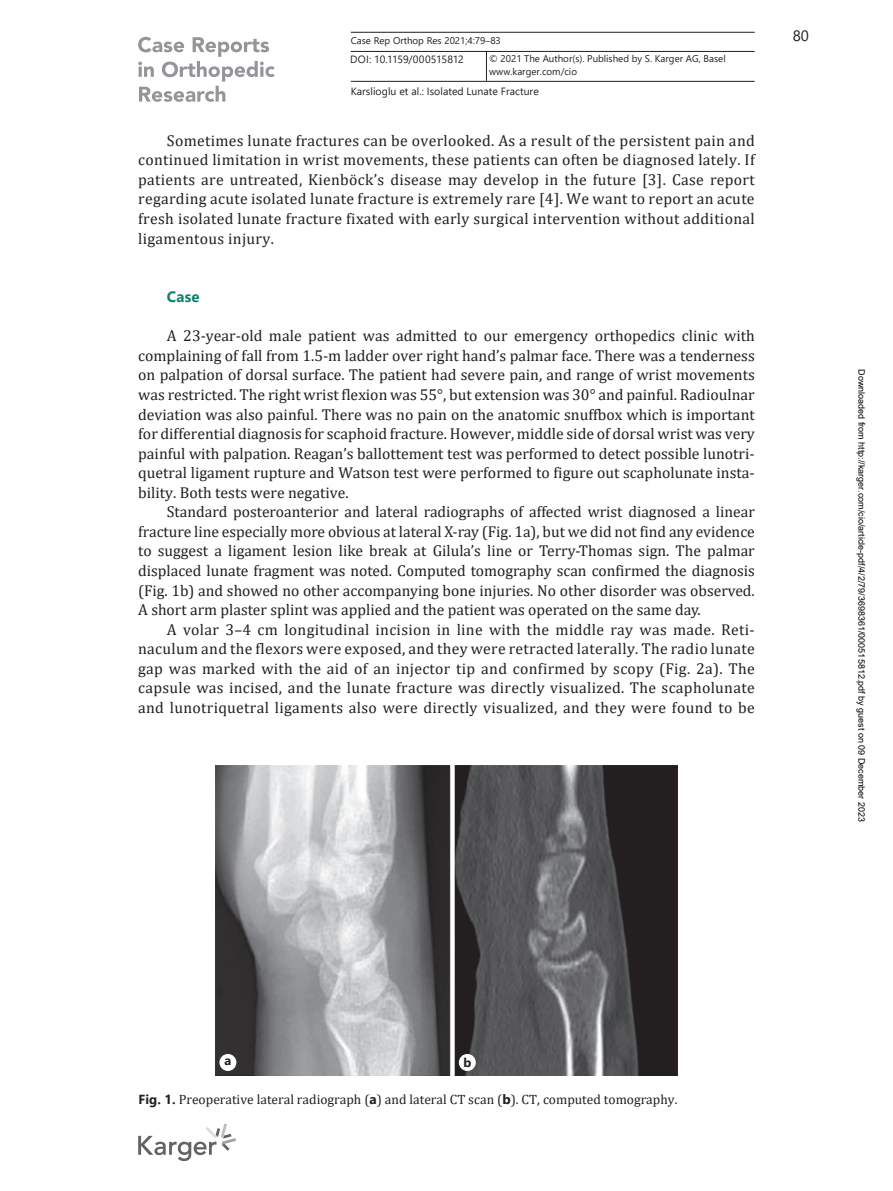
<style>
.page{position:relative;width:893px;height:1191px;background:#fff}
.page>*{position:absolute;margin:0;border:0;box-sizing:border-box;transform-origin:0 0}
.t1{font:15.75px/19.5px "Cambria";letter-spacing:.01em;color:#231f20;text-align:justify}
.t2{font:700 15px "Segoe UI";color:#0c8270}
.t3{font:15px "Segoe UI";color:#231f20}
.t4{font:13.5px "Cambria";color:#231f20}
.t5{font:700 12.75px "Segoe UI";color:#231f20}
.t6{font:10.5px "Segoe UI";letter-spacing:.005em;color:#231f20}
.t7{font:9.75px "Segoe UI";color:#231f20}
.t8{font:9px "Arial";color:#000}
.s1{font-family:"Segoe UI";font-weight:700;font-size:13.2px}
.s2{font-family:"Segoe UI";font-weight:700}
</style>
<div class="page">
<hr style="left:351px;top:51px;width:404px;height:1px;background:#231f20">
<hr style="left:351px;top:81px;width:404px;height:1px;background:#231f20">
<hr style="left:351px;top:32px;width:404px;height:1px;background:#231f20">
<hr style="left:486px;top:51px;width:1px;height:30px;background:#231f20">
<svg style="left:138px;top:1123px;width:98px;height:38px"></svg>
<svg style="left:138px;top:37px;width:137px;height:65px"></svg>
<img style="left:215px;top:765px;width:463px;height:310px">
<div style="left:219px;top:1054px;width:17px;height:17px;background:#fff;border-radius:50%"></div>
<div style="left:459px;top:1054px;width:17px;height:17px;background:#fff;border-radius:50%"></div>
<p class="t7" style="left:351px;top:31px;width:152px">Case Rep Orthop Res 2021;4:79–83</p>
<p class="t6" style="left:350px;top:49px;width:115px">DOI: 10.1159/000515812</p>
<p class="t7" style="left:489px;top:50px;width:238px">© 2021 The Author(s). Published by S. Karger AG, Basel</p>
<p class="t7" style="left:489px;top:62px;width:89px">www.karger.com/cio</p>
<p class="t6" style="left:351px;top:81px;width:190px">Karslioglu et al.: Isolated Lunate Fracture</p>
<p class="t1" style="left:138px;top:131px;width:618px;text-indent:29px">Sometimes lunate fractures can be overlooked. As a result of the persistent pain and continued limitation in wrist movements, these patients can often be diagnosed lately. If patients are untreated, Kienböck’s disease may develop in the future [3]. Case report regarding acute isolated lunate fracture is extremely rare [4]. We want to report an acute fresh isolated lunate fracture fixated with early surgical intervention without additional ligamentous injury.</p>
<p class="t2" style="left:167px;top:283px;width:34px">Case</p>
<p class="t1" style="left:138px;top:326px;width:618px;text-indent:29px">A 23-year-old male patient was admitted to our emergency orthopedics clinic with complaining of fall from 1.5-m ladder over right hand’s palmar face. There was a tenderness on palpation of dorsal surface. The patient had severe pain, and range of wrist movements was restricted. The right wrist flexion was 55°, but extension was 30° and painful. Radioulnar deviation was also painful. There was no pain on the anatomic snuffbox which is important for differential diagnosis for scaphoid fracture. However, middle side of dorsal wrist was very painful with palpation. Reagan’s ballottement test was performed to detect possible lunotri&shy;quetral ligament rupture and Watson test were performed to figure out scapholunate insta&shy;bility. Both tests were negative.</p>
<p class="t1" style="left:138px;top:502px;width:618px;text-indent:29px">Standard posteroanterior and lateral radiographs of affected wrist diagnosed a linear fracture line especially more obvious at lateral X-ray (Fig. 1a), but we did not find any evidence to suggest a ligament lesion like break at Gilula’s line or Terry-Thomas sign. The palmar displaced lunate fragment was noted. Computed tomography scan confirmed the diagnosis (Fig. 1b) and showed no other accompanying bone injuries. No other disorder was observed.<br>A short arm plaster splint was applied and the patient was operated on the same day.</p>
<p class="t1" style="left:138px;top:619px;width:618px;text-indent:29px">A volar 3–4 cm longitudinal incision in line with the middle ray was made. Reti&shy;naculum and the flexors were exposed, and they were retracted laterally. The radio lunate gap was marked with the aid of an injector tip and confirmed by scopy (Fig. 2a). The capsule was incised, and the lunate fracture was directly visualized. The scapholunate and lunotriquetral ligaments also were directly visualized, and they were found to be</p>
<p class="t3" style="left:793px;top:22px;width:18px">80</p>
<p class="t8" style="left:865px;top:369px;width:453px;rotate:90deg">Downloaded from http://karger.com/cio/article-pdf/4/2/79/3698361/000515812.pdf by guest on 09 December 2023</p>
<p class="t5" style="left:224px;top:1049px;width:8px">a</p>
<p class="t5" style="left:464px;top:1050px;width:9px">b</p>
<p class="t4" style="left:139px;top:1091px;width:540px"><span class="s1">Fig. 1.</span> Preoperative lateral radiograph (<span class="s2">a</span>) and lateral CT scan (<span class="s2">b</span>). CT, computed tomography.</p>
</div>
